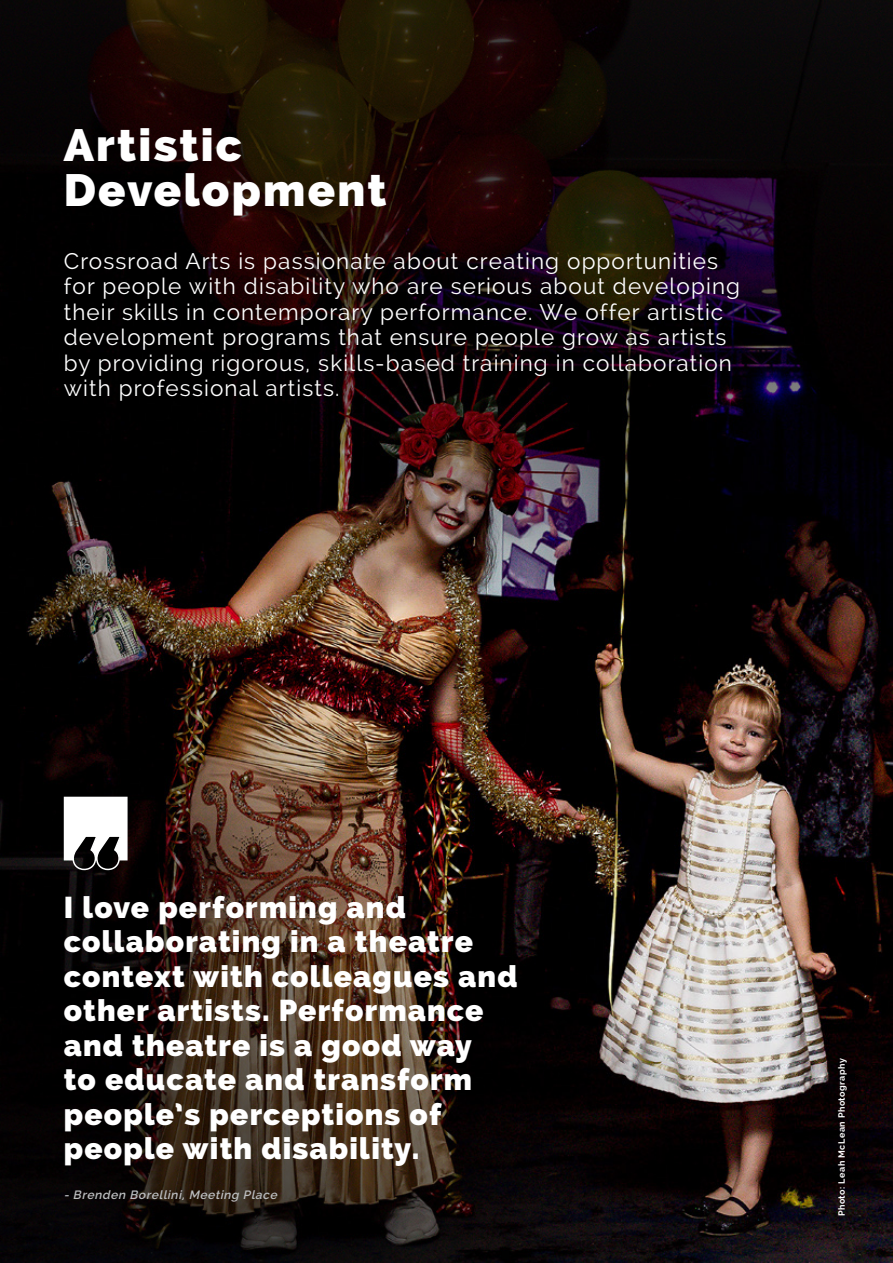
<style>
.page{position:relative;width:893px;height:1263px;background:#fff}
.page>*{position:absolute;margin:0;border:0;box-sizing:border-box;transform-origin:0 0}
.t1{font:800 45px/45px "Raleway";letter-spacing:.05em;color:#fff}
.t2{font:800 30px/34.5px "Raleway";letter-spacing:.04em;color:#fff}
.t3{font:22.5px/25.5px "Raleway";letter-spacing:.05em;color:#fff}
.t4{font:italic 600 12px "Raleway";color:#bcbec0}
.t5{font:700 9px "Raleway";letter-spacing:.05em;color:#fff}
</style>
<div class="page">
<img style="left:0;top:617px;width:893px;height:646px">
<svg style="left:0;top:0;width:893px;height:617px;background:#160c0b"></svg>
<svg style="left:64px;top:797px;width:64px;height:74px"></svg>
<h1 class="t1" style="left:64px;top:123px;width:324px">Artistic<br>Development</h1>
<p class="t3" style="left:64px;top:248px;width:678px">Crossroad Arts is passionate about creating opportunities for people with disability who are serious about developing their skills in contemporary performance. We offer artistic development programs that ensure people grow as artists by providing rigorous, skills-based training in collaboration with professional artists.</p>
<h2 class="t2" style="left:64px;top:890px;width:455px">I love performing and collaborating in a theatre context with colleagues and other artists. Performance and theatre is a good way<br>to educate and transform people’s perceptions of people with disability.</h2>
<p class="t4" style="left:64px;top:1188px;width:218px">- Brenden Borellini, Meeting Place</p>
<p class="t5" style="left:836px;top:1216px;width:159px;rotate:-90deg">Photo: Leah McLean Photography</p>
</div>
